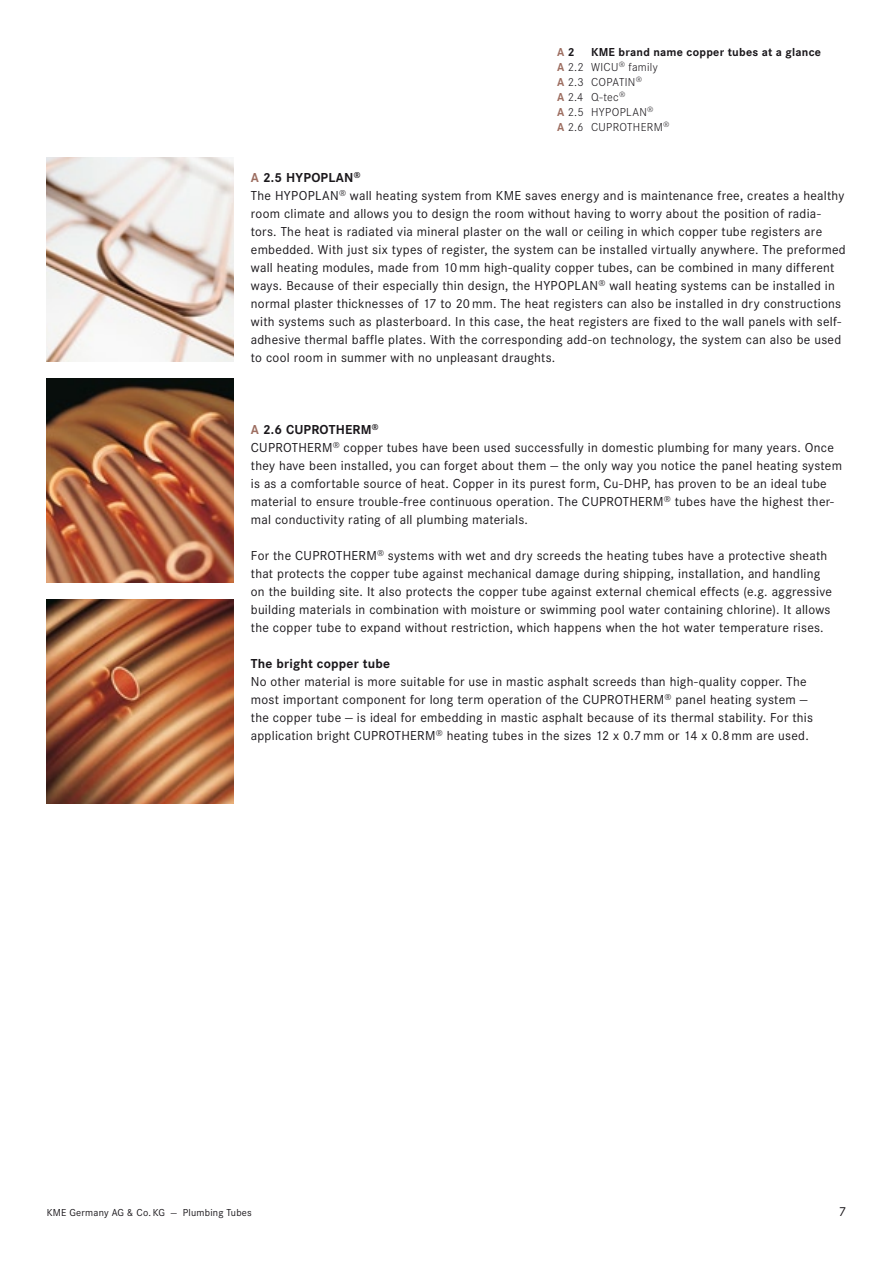
<style>
.page{position:relative;width:893px;height:1263px;background:#fff}
.page>*{position:absolute;margin:0;border:0;box-sizing:border-box;transform-origin:0 0}
.t1{font:13.5px/18px "Corporate STOT";letter-spacing:.02em;color:#1a171b}
.t2{font:700 13.5px "Corporate STOT";letter-spacing:.015em;color:#1a171b}
.t3{font:300 12px/15px "Corporate STOT";letter-spacing:.03em;color:#1a171b}
.t4{font:700 12px "Corporate STOT";color:#9d6e61}
.t5{font:10.5px "Corporate STOT";letter-spacing:.02em;color:#1a171b}
.s1{font-weight:700}
.s2{font-weight:700;color:#9d6e61}
.s3{color:#1a171b}
</style>
<div class="page">
<img style="left:47px;top:157px;width:187px;height:204px">
<img style="left:47px;top:378px;width:187px;height:205px">
<img style="left:47px;top:600px;width:187px;height:204px">
<p class="t3" style="left:557px;top:44px;width:266px;text-indent:34px"><span class="s1">KME brand name copper tubes at a glance<br></span><span class="s2">A</span> 2.2 WICU<sup>®</sup> family<br><span class="s2">A</span> 2.3 COPATIN<sup>®<br></sup><span class="s2">A</span> 2.4 Q-tec<sup>®<br></sup><span class="s2">A</span> 2.5 HYPOPLAN<sup>®<br></sup><span class="s2">A</span> 2.6 CUPROTHERM<sup>®</sup></p>
<p class="t4" style="left:557px;top:45px;width:19px">A <span class="s3">2</span></p>
<p class="t1" style="left:251px;top:169px;width:596px"><span class="s2">A</span> <span class="s1">2.5 HYPOPLAN</span><sup>®<br></sup>The HYPOPLAN<sup>®</sup> wall heating system from KME saves energy and is maintenance free, creates a healthy room climate and allows you to design the room without having to worry about the position of radia&shy;tors. The heat is radiated via mineral plaster on the wall or ceiling in which copper tube registers are embedded. With just six types of register, the system can be installed virtually anywhere. The preformed wall heating modules, made from 10mm high-quality copper tubes, can be combined in many different ways. Because of their especially thin design, the HYPOPLAN<sup>®</sup> wall heating systems can be installed in normal plaster thicknesses of 17 to 20mm. The heat registers can also be installed in dry constructions with systems such as plasterboard. In this case, the heat registers are fixed to the wall panels with self&shy;adhesive thermal baffle plates. With the corresponding add-on technology, the system can also be used to cool room in summer with no unpleasant draughts.</p>
<p class="t1" style="left:251px;top:421px;width:593px"><span class="s2">A</span> <span class="s1">2.6 CUPROTHERM</span><sup>®<br></sup>CUPROTHERM<sup>®</sup> copper tubes have been used successfully in domestic plumbing for many years. Once they have been installed, you can forget about them — the only way you notice the panel heating system is as a comfortable source of heat. Copper in its purest form, Cu-DHP, has proven to be an ideal tube material to ensure trouble-free continuous operation. The CUPROTHERM<sup>®</sup> tubes have the highest ther&shy;mal conductivity rating of all plumbing materials.</p>
<p class="t1" style="left:251px;top:547px;width:583px">For the CUPROTHERM<sup>®</sup> systems with wet and dry screeds the heating tubes have a protective sheath that protects the copper tube against mechanical damage during shipping, installation, and handling on the building site. It also protects the copper tube against external chemical effects (e.g. aggressive building materials in combination with moisture or swimming pool water containing chlorine). It allows the copper tube to expand without restriction, which happens when the hot water temperature rises.</p>
<p class="t2" style="left:251px;top:656px;width:141px">The bright copper tube</p>
<p class="t1" style="left:251px;top:673px;width:564px">No other material is more suitable for use in mastic asphalt screeds than high-quality copper. The most important component for long term operation of the CUPROTHERM<sup>®</sup> panel heating system — the copper tube — is ideal for embedding in mastic asphalt because of its thermal stability. For this application bright CUPROTHERM<sup>®</sup> heating tubes in the sizes 12 x 0.7mm or 14 x 0.8mm are used.</p>
<p class="t5" style="left:47px;top:1207px;width:207px">KME Germany AG &amp; Co. KG — Plumbing Tubes</p>
<p class="t1" style="left:839px;top:1203px;width:9px">7</p>
</div>
